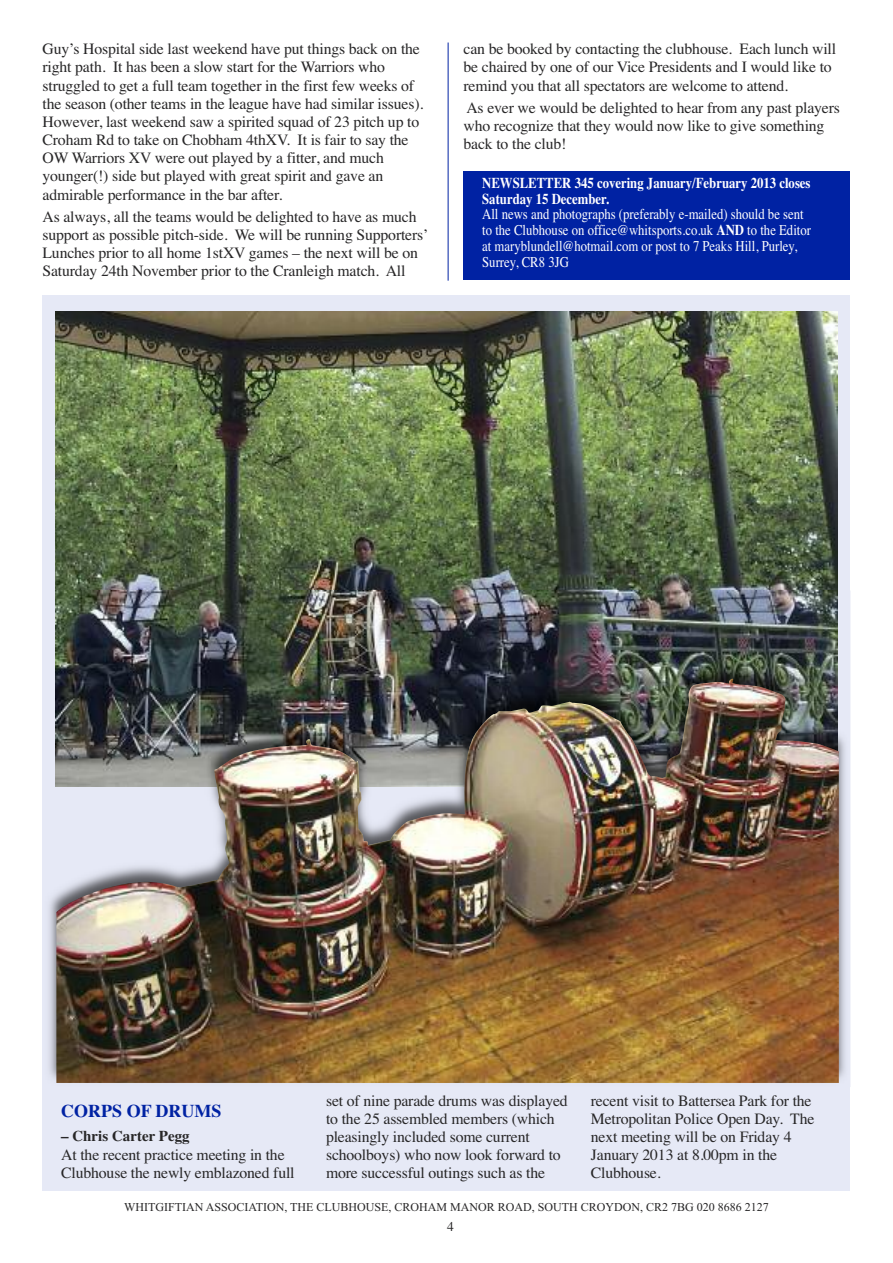
<style>
.page{position:relative;width:893px;height:1263px;background:#fff}
.page>*{position:absolute;margin:0;border:0;box-sizing:border-box;transform-origin:0 0}
.t1{font:18px "Times Bold TT";color:#0022a3}
.t2{font:15.75px/18.1px "Times";letter-spacing:-.01em;color:#272627}
.t3{font:15px/15.8px "Times";color:#fff;scale:.85 1}
.t4{font:700 15px/15.8px "Times";color:#fff;scale:.85 1}
.t5{font:15px "Times Bold TT";color:#272627}
.t6{font:13.5px "Times";color:#272627}
.t7{font:12px "Times New Roman";color:#272627}
.s1{font-weight:700}
</style>
<div class="page">
<div style="left:43px;top:296px;width:807px;height:895px;background:#e6e9f6"></div>
<hr style="left:448px;top:43px;width:1px;height:238px;background:#0022a3">
<div style="left:463px;top:171px;width:387px;height:109px;background:#0022a3"></div>
<img style="left:55px;top:311px;width:782px;height:279px">
<img style="left:49px;top:590px;width:802px;height:497px">
<img style="left:55px;top:590px;width:782px;height:197px">
<img style="left:56px;top:678px;width:783px;height:405px">
<p class="t2" style="left:43px;top:40px;width:382px">Guy’s Hospital side last weekend have put things back on the right path. It has been a slow start for the Warriors who struggled to get a full team together in the first few weeks of the season (other teams in the league have had similar issues).<br>However, last weekend saw a spirited squad of 23 pitch up to Croham Rd to take on Chobham 4thXV. It is fair to say the OW Warriors XV were out played by a fitter, and much younger(!) side but played with great spirit and gave an admirable performance in the bar after.</p>
<p class="t2" style="left:43px;top:207px;width:387px">As always, all the teams would be delighted to have as much support as possible pitch-side. We will be running Supporters’ Lunches prior to all home 1stXV games – the next will be on Saturday 24th November prior to the Cranleigh match. All</p>
<p class="t2" style="left:463px;top:40px;width:374px">can be booked by contacting the clubhouse. Each lunch will be chaired by one of our Vice Presidents and I would like to remind you that all spectators are welcome to attend.</p>
<p class="t2" style="left:463px;top:99px;width:378px">As ever we would be delighted to hear from any past players who recognize that they would now like to give something back to the club!</p>
<p class="t4" style="left:482px;top:175px;width:388px">NEWSLETTER 345 covering January/February 2013 closes<br>Saturday 15 December.</p>
<p class="t3" style="left:482px;top:206px;width:388px">All news and photographs (preferably e-mailed) should be sent to the Clubhouse on office@whitsports.co.uk <span class="s1">AND</span> to the Editor at maryblundell@hotmail.com or post to 7 Peaks Hill, Purley, Surrey, CR8 3JG</p>
<p class="t1" style="left:61px;top:1100px;width:162px">CORPS OF DRUMS</p>
<p class="t5" style="left:61px;top:1127px;width:130px">– Chris Carter Pegg</p>
<p class="t2" style="left:61px;top:1145px;width:235px">At the recent practice meeting in the<br>Clubhouse the newly emblazoned full</p>
<p class="t2" style="left:326px;top:1091px;width:243px">set of nine parade drums was displayed to the 25 assembled members (which pleasingly included some current schoolboys) who now look forward to more successful outings such as the</p>
<p class="t2" style="left:591px;top:1091px;width:225px">recent visit to Battersea Park for the<br>Metropolitan Police Open Day. The next meeting will be on Friday 4<br>January 2013 at 8.00pm in the<br>Clubhouse.</p>
<p class="t7" style="left:124px;top:1200px;width:646px">WHITGIFTIAN ASSOCIATION, THE CLUBHOUSE, CROHAM MANOR ROAD, SOUTH CROYDON, CR2 7BG 020 8686 2127</p>
<p class="t6" style="left:447px;top:1218px;width:8px">4</p>
</div>
